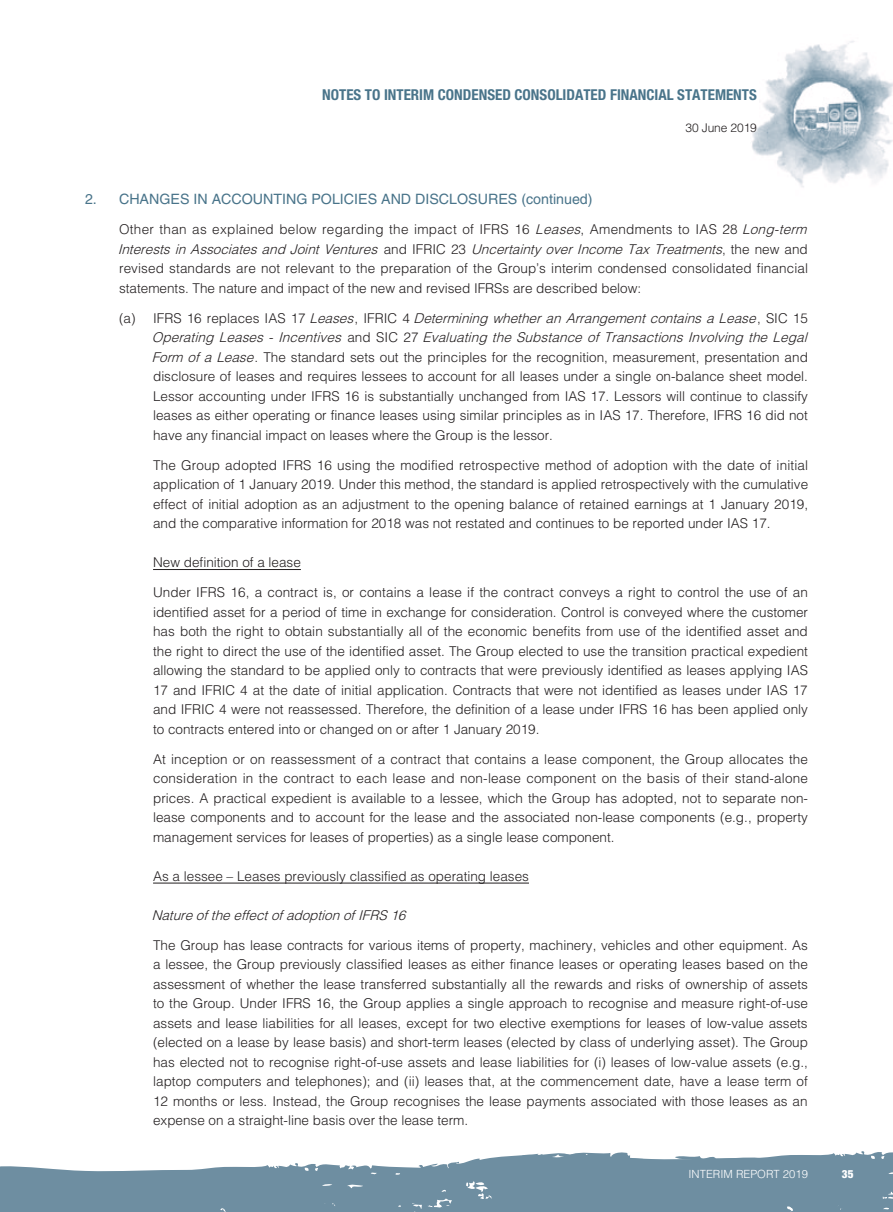
<style>
.page{position:relative;width:893px;height:1212px;background:#fff}
.page>*{position:absolute;margin:0;border:0;box-sizing:border-box;transform-origin:0 0}
.副主標題{font:700 condensed 15px "Helvetica Neue LT Std";color:#49748a}
._3__標題{font:14.25px "Helvetica LT Std";color:#49748a}
._1__內文{font:300 13.5px/19.5px "Helvetica LT Std";color:#231f20;text-align:justify}
._1__內文-2{font:italic 300 13.5px "Helvetica LT Std";color:#231f20}
.日期{font:300 12px "Helvetica LT Std";letter-spacing:-.01em;color:#231f20}
.t1{font:300 11.25px "Helvetica LT Std";color:#fff}
.t2{font:900 condensed 11.25px "Helvetica Neue LT Std";color:#fff}
.s1{font-style:italic}
</style>
<div class="page">
<img style="left:752px;top:41px;width:141px;height:146px">
<svg style="left:0;top:1151px;width:893px;height:61px;fill:#6e8ea1"></svg>
<hr style="left:153px;top:569px;width:148px;height:1px;background:#231f20">
<hr style="left:153px;top:883px;width:376px;height:1px;background:#231f20">
<p class="副主標題" style="left:322px;top:85px;width:436px">NOTES TO INTERIM CONDENSED CONSOLIDATED FINANCIAL STATEMENTS</p>
<p class="日期" style="left:685px;top:120px;width:73px">30 June 2019</p>
<p class="_3__標題" style="left:85px;top:191px;width:509px">2. CHANGES IN ACCOUNTING POLICIES AND DISCLOSURES (continued)</p>
<p class="_1__內文" style="left:118px;top:220px;width:695px;text-align:left">Other than as explained below regarding the impact of IFRS 16 <span class="s1">Leases</span>, Amendments to IAS 28 <span class="s1">Long-term InterestsinAssociatesand JointVentures</span> a n d I F R I C 2 3 <span class="s1">UncertaintyoverIncomeTaxTreatments</span>, t h e n e w a n d revised standards are not relevant to the preparation of the Group’s interim condensed consolidated financial statements. The nature and impact of the new and revised IFRSs are described below:</p>
<p class="_1__內文" style="left:152px;top:308px;width:661px;text-align:left;text-indent:-33px">( a ) I F R S 1 6 r e p l a c e s I A S 1 7 <span class="s1">Leases</span>, I F R I C 4 <span class="s1">Determining whetheranArrangementcontainsaLease</span>, S I C 1 5<br><span class="s1">Operating Leases - Incentives</span> a n d S I C 2 7 <span class="s1">Evaluating the Substance of Transactions Involving the Legal Form ofaLease</span>. The standard sets out the principles for the recognition, measurement, presentation and disclosure of leases and requires lessees to account for all leases under a single on-balance sheet model.<br>Lessor accounting under IFRS 16 is substantially unchanged from IAS 17. Lessors will continue to classify leases as either operating or finance leases using similar principles as in IAS 17. Therefore, IFRS 16 did not have any financial impact on leases where the Group is the lessor.</p>
<p class="_1__內文" style="left:153px;top:455px;width:657px">The Group adopted IFRS 16 using the modified retrospective method of adoption with the date of initial application of 1 January 2019. Under this method, the standard is applied retrospectively with the cumulative effect of initial adoption as an adjustment to the opening balance of retained earnings at 1 January 2019, and the comparative information for 2018 was not restated and continues to be reported under IAS 17.</p>
<p class="_1__內文" style="left:153px;top:553px;width:149px">New definition of a lease</p>
<p class="_1__內文" style="left:153px;top:583px;width:656px">Under IFRS 16, a contract is, or contains a lease if the contract conveys a right to control the use of an identified asset for a period of time in exchange for consideration. Control is conveyed where the customer has both the right to obtain substantially all of the economic benefits from use of the identified asset and the right to direct the use of the identified asset. The Group elected to use the transition practical expedient allowing the standard to be applied only to contracts that were previously identified as leases applying IAS 17 and IFRIC 4 at the date of initial application. Contracts that were not identified as leases under IAS 17 and IFRIC 4 were not reassessed. Therefore, the definition of a lease under IFRS 16 has been applied only to contracts entered into or changed on or after 1 January 2019.</p>
<p class="_1__內文" style="left:153px;top:749px;width:656px">At inception or on reassessment of a contract that contains a lease component, the Group allocates the consideration in the contract to each lease and non-lease component on the basis of their stand-alone prices. A practical expedient is available to a lessee, which the Group has adopted, not to separate non&shy;lease components and to account for the lease and the associated non-lease components (e.g., property management services for leases of properties) as a single lease component.</p>
<p class="_1__內文" style="left:153px;top:866px;width:377px">As a lessee – Leases previously classified as operating leases</p>
<p class="_1__內文-2" style="left:152px;top:906px;width:260px">NatureoftheeffectofadoptionofIFRS16</p>
<p class="_1__內文" style="left:153px;top:935px;width:656px">The Group has lease contracts for various items of property, machinery, vehicles and other equipment. As a lessee, the Group previously classified leases as either finance leases or operating leases based on the assessment of whether the lease transferred substantially all the rewards and risks of ownership of assets to the Group. Under IFRS 16, the Group applies a single approach to recognise and measure right-of-use assets and lease liabilities for all leases, except for two elective exemptions for leases of low-value assets (elected on a lease by lease basis) and short-term leases (elected by class of underlying asset). The Group has elected not to recognise right-of-use assets and lease liabilities for (i) leases of low-value assets (e.g., laptop computers and telephones); and (ii) leases that, at the commencement date, have a lease term of 12 months or less. Instead, the Group recognises the lease payments associated with those leases as an expense on a straight-line basis over the lease term.</p>
<p class="t1" style="left:688px;top:1167px;width:121px">INTERIM REPORT 2019</p>
<p class="t2" style="left:842px;top:1167px;width:13px">35</p>
</div>
